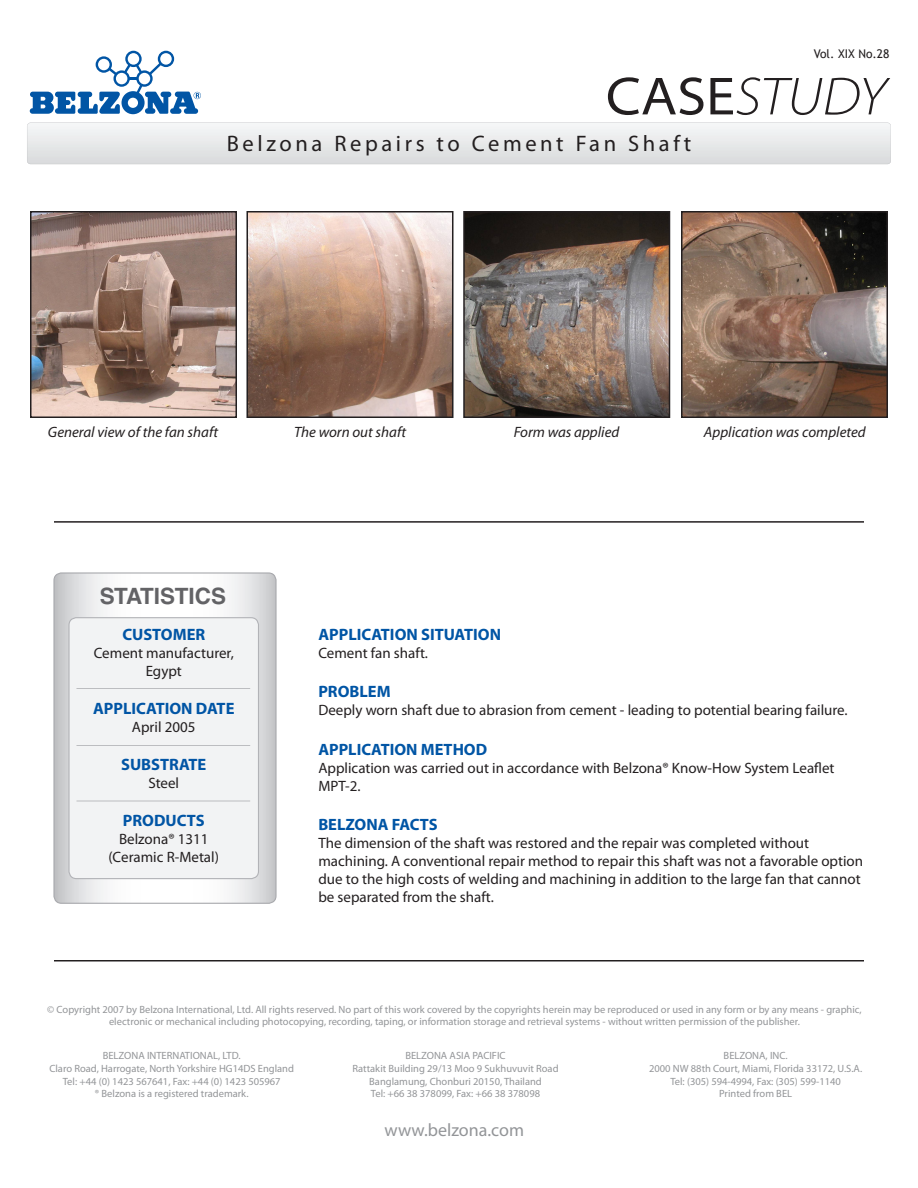
<style>
.page{position:relative;width:918px;height:1188px;background:#fff}
.page>*{position:absolute;margin:0;border:0;box-sizing:border-box;transform-origin:0 0}
.t1{font:italic 300 semi-expanded 54px "Myriad Pro";color:#231f20}
.t2{font:22.5px "Myriad Pro";letter-spacing:.16em;color:#231f20}
.t3{font:700 22.5px "Helvetica LT Std";color:#636366}
.t4{font:18px "Myriad Pro";color:#939598}
.t5{font:700 16.5px "Myriad Pro";color:#0155a5}
.t6{font:15px/18px "Myriad Pro";color:#231f20}
.t7{font:italic 15px "Myriad Pro";color:#231f20}
.t8{font:12px "Trebuchet MS";color:#231f20}
.t9{font:10.5px/12.6px "Myriad Pro";color:#939598;text-align:center}
.s1{font-weight:400;font-style:normal}
</style>
<div class="page">
<svg style="left:55px;top:574px;width:220px;height:328px"></svg>
<div style="left:53px;top:572px;width:224px;height:332px;border:1px solid #a8a9ad;border-radius:8px"></div>
<div style="left:69px;top:618px;width:189px;height:261px;background:#f2f3f4;border-radius:8px"></div>
<div style="left:68px;top:617px;width:191px;height:262px;border:1px solid #b2b3b7;border-radius:8px"></div>
<hr style="left:76px;top:688px;width:174px;height:1px;background:#bcbdc0">
<hr style="left:76px;top:745px;width:174px;height:1px;background:#bcbdc0">
<hr style="left:76px;top:801px;width:174px;height:1px;background:#bcbdc0">
<svg style="left:27px;top:123px;width:864px;height:41px"></svg>
<img style="left:33px;top:214px;width:201px;height:201px">
<div style="left:30px;top:211px;width:207px;height:207px;border:2px solid #231f20"></div>
<img style="left:249px;top:214px;width:201px;height:201px">
<div style="left:246px;top:211px;width:207px;height:207px;border:2px solid #231f20"></div>
<img style="left:466px;top:214px;width:201px;height:201px">
<div style="left:463px;top:211px;width:207px;height:207px;border:2px solid #231f20"></div>
<img style="left:684px;top:214px;width:201px;height:201px">
<div style="left:681px;top:211px;width:207px;height:207px;border:2px solid #231f20"></div>
<svg style="left:30px;top:51px;width:171px;height:63px"></svg>
<hr style="left:54px;top:521px;width:810px;height:2px;background:#231f20">
<hr style="left:54px;top:960px;width:810px;height:2px;background:#231f20">
<p class="t8" style="left:814px;top:47px;width:77px">Vol. XIX No.28</p>
<p class="t1" style="left:606px;top:68px;width:282px"><span class="s1">CASE</span>STUDY</p>
<p class="t2" style="left:227px;top:130px;width:466px">Belzona Repairs to Cement Fan Shaft</p>
<p class="t7" style="left:48px;top:423px;width:172px">General view of the fan shaft</p>
<p class="t7" style="left:294px;top:423px;width:114px">The worn out shaft</p>
<p class="t7" style="left:514px;top:423px;width:107px">Form was applied</p>
<p class="t7" style="left:704px;top:423px;width:163px">Application was completed</p>
<p class="t3" style="left:100px;top:582px;width:128px">STATISTICS</p>
<p class="t5" style="left:122px;top:624px;width:84px">CUSTOMER</p>
<p class="t6" style="left:94px;top:644px;width:142px">Cement manufacturer,</p>
<p class="t6" style="left:146px;top:662px;width:38px">Egypt</p>
<p class="t5" style="left:93px;top:698px;width:143px">APPLICATION DATE</p>
<p class="t6" style="left:132px;top:718px;width:65px">April 2005</p>
<p class="t5" style="left:121px;top:754px;width:87px">SUBSTRATE</p>
<p class="t6" style="left:148px;top:774px;width:32px">Steel</p>
<p class="t5" style="left:123px;top:809px;width:83px">PRODUCTS</p>
<p class="t6" style="left:109px;top:829px;width:112px;text-align:center">Belzona® 1311 (Ceramic R-Metal)</p>
<p class="t5" style="left:318px;top:623px;width:184px">APPLICATION SITUATION</p>
<p class="t6" style="left:318px;top:643px;width:111px">Cement fan shaft.</p>
<p class="t5" style="left:318px;top:681px;width:74px">PROBLEM</p>
<p class="t6" style="left:318px;top:701px;width:531px">Deeply worn shaft due to abrasion from cement - leading to potential bearing failure.</p>
<p class="t5" style="left:318px;top:738px;width:170px">APPLICATION METHOD</p>
<p class="t6" style="left:318px;top:758px;width:518px">Application was carried out in accordance with Belzona® Know-How System Leaflet<br>MPT-2.</p>
<p class="t5" style="left:318px;top:814px;width:121px">BELZONA FACTS</p>
<p class="t6" style="left:318px;top:834px;width:546px">The dimension of the shaft was restored and the repair was completed without machining. A conventional repair method to repair this shaft was not a favorable option due to the high costs of welding and machining in addition to the large fan that cannot be separated from the shaft.</p>
<p class="t9" style="left:47px;top:1003px;width:816px">© Copyright 2007 by Belzona International, Ltd. All rights reserved. No part of this work covered by the copyrights herein may be reproduced or used in any form or by any means - graphic, electronic or mechanical including photocopying, recording, taping, or information storage and retrieval systems - without written permission of the publisher.</p>
<p class="t9" style="left:103px;top:1049px;width:139px">BELZONA INTERNATIONAL, LTD.</p>
<p class="t9" style="left:49px;top:1062px;width:246px">Claro Road, Harrogate, North Yorkshire HG14DS England</p>
<p class="t9" style="left:63px;top:1075px;width:219px">Tel: +44 (0) 1423 567641, Fax: +44 (0) 1423 505967</p>
<p class="t9" style="left:95px;top:1087px;width:155px">® Belzona is a registered trademark.</p>
<p class="t9" style="left:352px;top:1049px;width:208px">BELZONA ASIA PACIFIC<br>Rattakit Building 29/13 Moo 9 Sukhuvuvit Road</p>
<p class="t9" style="left:369px;top:1075px;width:174px;text-align:left">Banglamung, Chonburi 20150, Thailand<br>Tel: +66 38 378099, Fax: +66 38 378098</p>
<p class="t4" style="left:385px;top:1119px;width:141px">www.belzona.com</p>
<p class="t9" style="left:724px;top:1049px;width:66px">BELZONA, INC.</p>
<p class="t9" style="left:649px;top:1062px;width:215px">2000 NW 88th Court, Miami, Florida 33172, U.S.A.</p>
<p class="t9" style="left:670px;top:1075px;width:172px">Tel: (305) 594-4994, Fax: (305) 599-1140</p>
<p class="t9" style="left:719px;top:1087px;width:74px">Printed from BEL</p>
</div>
